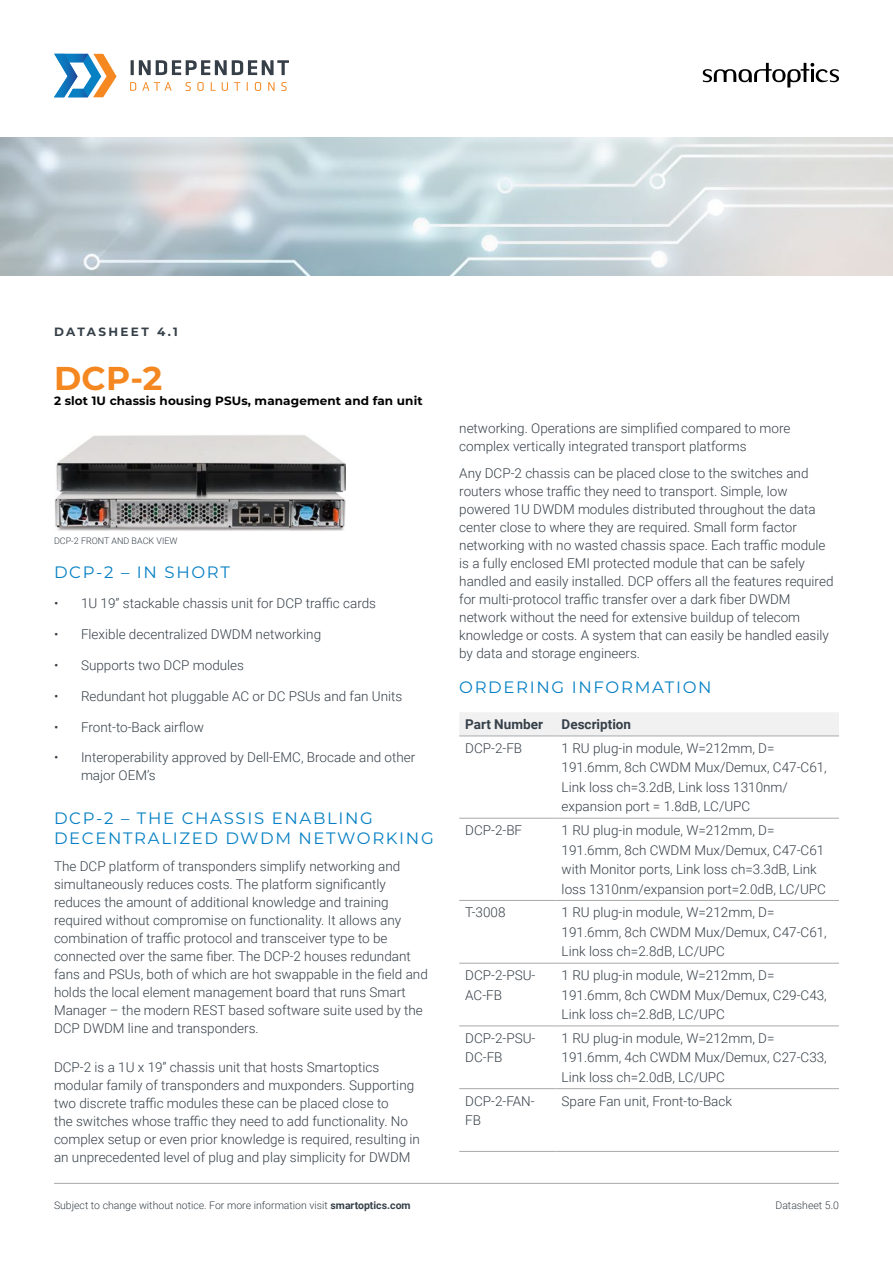
<style>
.page{position:relative;width:893px;height:1263px;background:#fff}
.page>*{position:absolute;margin:0;border:0;box-sizing:border-box;transform-origin:0 0}
.t1{font:700 33px "Montserrat";color:#f58720}
.t2{font:16.5px/19.5px "Montserrat";letter-spacing:.1em;color:#0580c4}
.t3{font:300 13.5px/18px "Roboto";color:#364048}
.t4{font:700 13.5px "Roboto";color:#364048}
.t5{font:700 12px "Montserrat";letter-spacing:.01em;color:#000}
.t6{font:700 12px "Montserrat";letter-spacing:.2em;color:#364048}
.t7{font:300 10.5px "Roboto";color:#364048}
.t8{font:300 9px "Roboto";color:#364048}
.s1{font-weight:700}
</style>
<div class="page">
<hr style="left:54px;top:1183px;width:785px;height:1px;background:#a7a9ac">
<svg style="left:131px;top:60px;width:158px;height:15px"></svg>
<svg style="left:130px;top:82px;width:6px;height:9px"></svg>
<svg style="left:142px;top:82px;width:30px;height:9px"></svg>
<svg style="left:186px;top:82px;width:5px;height:9px"></svg>
<svg style="left:197px;top:82px;width:7px;height:9px"></svg>
<svg style="left:211px;top:82px;width:5px;height:9px"></svg>
<svg style="left:222px;top:82px;width:6px;height:9px"></svg>
<svg style="left:234px;top:82px;width:6px;height:9px"></svg>
<svg style="left:255px;top:82px;width:6px;height:9px"></svg>
<svg style="left:268px;top:82px;width:7px;height:9px"></svg>
<svg style="left:281px;top:82px;width:6px;height:9px"></svg>
<svg style="left:54px;top:54px;width:63px;height:43px"></svg>
<svg style="left:703px;top:63px;width:136px;height:25px"></svg>
<img style="left:0;top:137px;width:893px;height:138px">
<div style="left:459px;top:712px;width:380px;height:24px;background:#f1f1f2"></div>
<hr style="left:556px;top:736px;width:283px;height:1px;background:#a7a9ac">
<hr style="left:459px;top:818px;width:97px;height:1px;background:#a7a9ac">
<hr style="left:556px;top:818px;width:283px;height:1px;background:#a7a9ac">
<hr style="left:459px;top:900px;width:97px;height:1px;background:#a7a9ac">
<hr style="left:556px;top:900px;width:283px;height:1px;background:#a7a9ac">
<hr style="left:556px;top:1026px;width:283px;height:1px;background:#a7a9ac">
<hr style="left:556px;top:1088px;width:283px;height:1px;background:#a7a9ac">
<hr style="left:556px;top:1151px;width:283px;height:1px;background:#a7a9ac">
<hr style="left:459px;top:736px;width:97px;height:1px;background:#a7a9ac">
<hr style="left:459px;top:1026px;width:97px;height:1px;background:#a7a9ac">
<hr style="left:459px;top:1088px;width:97px;height:1px;background:#a7a9ac">
<hr style="left:459px;top:1151px;width:97px;height:1px;background:#a7a9ac">
<hr style="left:459px;top:963px;width:97px;height:1px;background:#a7a9ac">
<hr style="left:556px;top:963px;width:283px;height:1px;background:#a7a9ac">
<img style="left:55px;top:435px;width:290px;height:95px">
<p class="t6" style="left:54px;top:323px;width:125px">DATASHEET 4.1</p>
<h1 class="t1" style="left:54px;top:354px;width:110px">DCP-2</h1>
<p class="t5" style="left:54px;top:392px;width:370px">2 slot 1U chassis housing PSUs, management and fan unit</p>
<p class="t8" style="left:54px;top:534px;width:125px">DCP-2 FRONT AND BACK VIEW</p>
<p class="t2" style="left:54px;top:561px;width:177px">DCP-2 – IN SHORT</p>
<p class="t3" style="left:54px;top:594px;width:324px">• 1U 19” stackable chassis unit for DCP traffic cards</p>
<p class="t3" style="left:54px;top:625px;width:269px">• Flexible decentralized DWDM networking</p>
<p class="t3" style="left:54px;top:656px;width:192px">• Supports two DCP modules</p>
<p class="t3" style="left:54px;top:686px;width:350px">• Redundant hot pluggable AC or DC PSUs and fan Units</p>
<p class="t3" style="left:54px;top:717px;width:151px">• Front-to-Back airflow</p>
<p class="t3" style="left:81px;top:748px;width:336px;text-indent:-27px">• Interoperability approved by Dell-EMC, Brocade and other major OEM’s</p>
<p class="t2" style="left:54px;top:808px;width:381px">DCP-2 – THE CHASSIS ENABLING<br>DECENTRALIZED DWDM NETWORKING</p>
<p class="t3" style="left:54px;top:856px;width:375px">The DCP platform of transponders simplify networking and simultaneously reduces costs. The platform significantly reduces the amount of additional knowledge and training required without compromise on functionality. It allows any combination of traffic protocol and transceiver type to be connected over the same fiber. The DCP-2 houses redundant fans and PSUs, both of which are hot swappable in the field and holds the local element management board that runs Smart Manager – the modern REST based software suite used by the DCP DWDM line and transponders.</p>
<p class="t3" style="left:54px;top:1058px;width:367px">DCP-2 is a 1U x 19” chassis unit that hosts Smartoptics modular family of transponders and muxponders. Supporting two discrete traffic modules these can be placed close to<br>the switches whose traffic they need to add functionality. No complex setup or even prior knowledge is required, resulting in an unprecedented level of plug and play simplicity for DWDM</p>
<p class="t3" style="left:459px;top:419px;width:333px">networking. Operations are simplified compared to more complex vertically integrated transport platforms</p>
<p class="t3" style="left:459px;top:464px;width:376px">Any DCP-2 chassis can be placed close to the switches and routers whose traffic they need to transport. Simple, low powered 1U DWDM modules distributed throughout the data center close to where they are required. Small form factor networking with no wasted chassis space. Each traffic module is a fully enclosed EMI protected module that can be safely handled and easily installed. DCP offers all the features required for multi-protocol traffic transfer over a dark fiber DWDM network without the need for extensive buildup of telecom knowledge or costs. A system that can easily be handled easily by data and storage engineers.</p>
<p class="t2" style="left:459px;top:677px;width:254px">ORDERING INFORMATION</p>
<p class="t4" style="left:465px;top:715px;width:79px">Part Number</p>
<p class="t4" style="left:562px;top:715px;width:71px">Description</p>
<p class="t3" style="left:465px;top:738px;width:58px">DCP-2-FB</p>
<p class="t3" style="left:562px;top:738px;width:267px;line-height:19.5px">1 RU plug-in module, W=212mm, D= 191.6mm, 8ch CWDM Mux/Demux, C47-C61, Link loss ch=3.2dB, Link loss 1310nm/ expansion port = 1.8dB, LC/UPC</p>
<p class="t3" style="left:465px;top:821px;width:58px">DCP-2-BF</p>
<p class="t3" style="left:562px;top:820px;width:266px;line-height:19.5px">1 RU plug-in module, W=212mm, D= 191.6mm, 8ch CWDM Mux/Demux, C47-C61 with Monitor ports, Link loss ch=3.3dB, Link loss 1310nm/expansion port=2.0dB, LC/UPC</p>
<p class="t3" style="left:465px;top:903px;width:42px">T-3008</p>
<p class="t3" style="left:562px;top:902px;width:267px;line-height:19.5px">1 RU plug-in module, W=212mm, D=<br>191.6mm, 8ch CWDM Mux/Demux, C47-C61,<br>Link loss ch=2.8dB, LC/UPC</p>
<p class="t3" style="left:465px;top:965px;width:72px;line-height:19.5px">DCP-2-PSU-<br>AC-FB</p>
<p class="t3" style="left:562px;top:965px;width:267px;line-height:19.5px">1 RU plug-in module, W=212mm, D=<br>191.6mm, 8ch CWDM Mux/Demux, C29-C43,<br>Link loss ch=2.8dB, LC/UPC</p>
<p class="t3" style="left:465px;top:1028px;width:72px;line-height:19.5px">DCP-2-PSU-<br>DC-FB</p>
<p class="t3" style="left:562px;top:1028px;width:267px;line-height:19.5px">1 RU plug-in module, W=212mm, D=<br>191.6mm, 4ch CWDM Mux/Demux, C27-C33,<br>Link loss ch=2.0dB, LC/UPC</p>
<p class="t3" style="left:465px;top:1090px;width:71px;line-height:19.5px">DCP-2-FAN-<br>FB</p>
<p class="t3" style="left:562px;top:1091px;width:172px">Spare Fan unit, Front-to-Back</p>
<p class="t7" style="left:54px;top:1198px;width:358px">Subject to change without notice. For more information visit <span class="s1">smartoptics.com</span></p>
<p class="t7" style="left:775px;top:1198px;width:65px">Datasheet 5.0</p>
</div>
